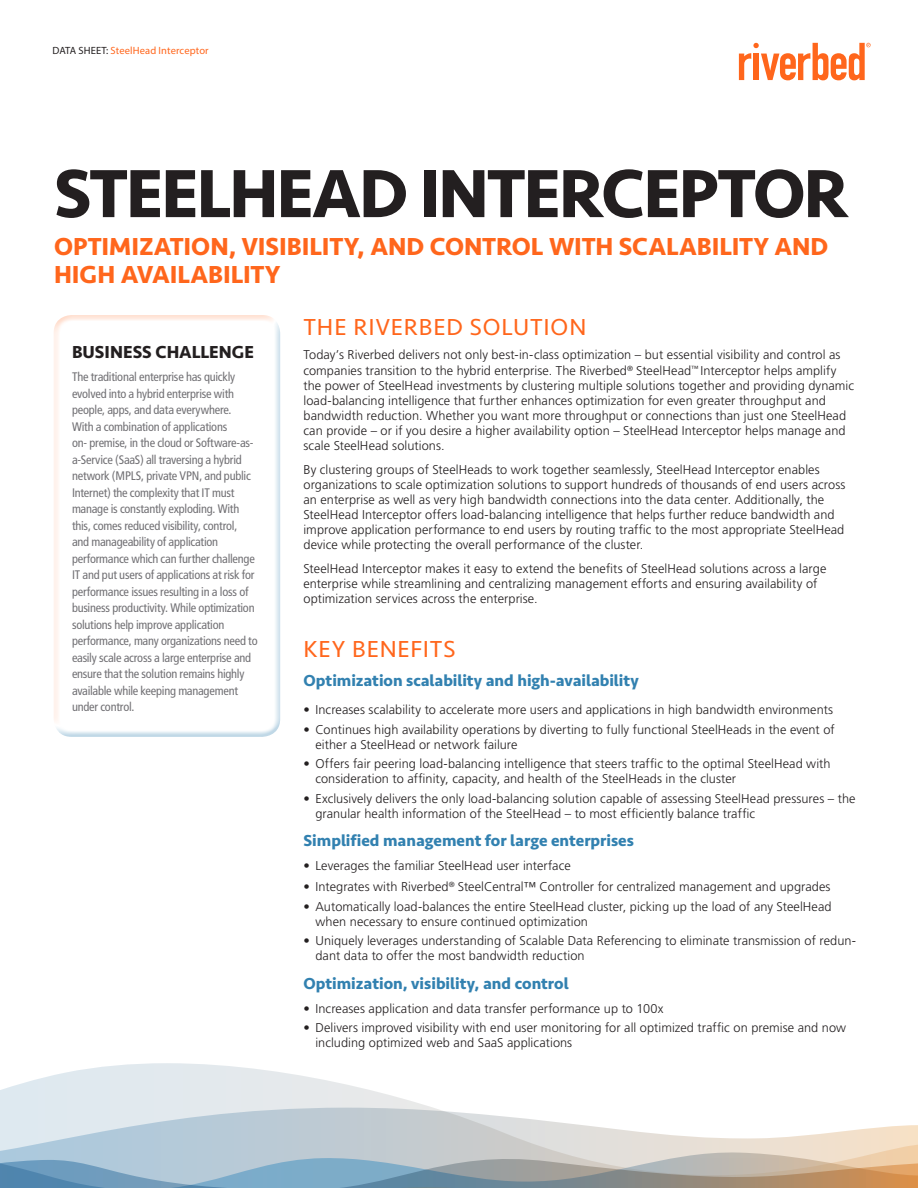
<style>
.page{position:relative;width:918px;height:1188px;background:#fff}
.page>*{position:absolute;margin:0;border:0;box-sizing:border-box;transform-origin:0 0}
.Headline{font:700 70.5px "Seravek Basic";letter-spacing:-.03em;color:#231f20}
.Subhead_Level1{font:700 25.5px/28.5px "Seravek Basic";color:#ff661c}
.Subhead_Level2{font:24px "Seravek Basic";letter-spacing:.035em;color:#ff661c}
.Headline_Sidebar{font:700 18px "Seravek Basic";color:#231f20}
.Subtitle_Bullet_Spac{font:700 16.5px "Seravek Basic";color:#3281b0}
.Subtitle_Level2{font:700 16.5px "Seravek Basic";color:#3281b0}
.t1{font:300 12.75px/15px "Frutiger";letter-spacing:.005em;color:#231f20}
.Sidebar_Text{font:condensed 12.3px/16.5px "Frutiger";letter-spacing:-.02em;color:#717074}
.t2{font:10.5px "Myriad Pro";letter-spacing:.01em;color:#ff661c}
.s1{color:#231f20}
</style>
<div class="page">
<svg style="left:0;top:1063px;width:433px;height:45px"></svg>
<svg style="left:0;top:1108px;width:918px;height:24px"></svg>
<svg style="left:0;top:1132px;width:918px;height:26px;background:#d0d4d4"></svg>
<svg style="left:0;top:1158px;width:918px;height:30px;background:#9aa7ab"></svg>
<svg style="left:739px;top:43px;width:132px;height:37px"></svg>
<p class="t2" style="left:52px;top:44px;width:158px"><span class="s1">DATA SHEET:</span> SteelHead Interceptor</p>
<p class="Headline" style="left:54px;top:150px;width:796px">STEELHEAD INTERCEPTOR</p>
<p class="Subhead_Level1" style="left:54px;top:231px;width:776px">OPTIMIZATION, VISIBILITY, AND CONTROL WITH SCALABILITY AND<br>HIGH AVAILABILITY</p>
<p class="Subhead_Level2" style="left:303px;top:312px;width:284px">THE RIVERBED SOLUTION</p>
<p class="t1" style="left:303px;top:346px;width:539px;line-height:16.5px">Today’s Riverbed delivers not only best-in-class optimization – but essential visibility and control as companies transition to the hybrid enterprise. The Riverbed<sup>®</sup> SteelHead<sup>™</sup> Interceptor helps amplify</p>
<p class="t1" style="left:304px;top:378px;width:552px">the power of SteelHead investments by clustering multiple solutions together and providing dynamic load-balancing intelligence that further enhances optimization for even greater throughput and bandwidth reduction. Whether you want more throughput or connections than just one SteelHead can provide – or if you desire a higher availability option – SteelHead Interceptor helps manage and scale SteelHead solutions.</p>
<p class="t1" style="left:304px;top:462px;width:543px">By clustering groups of SteelHeads to work together seamlessly, SteelHead Interceptor enables organizations to scale optimization solutions to support hundreds of thousands of end users across an enterprise as well as very high bandwidth connections into the data center. Additionally, the SteelHead Interceptor offers load-balancing intelligence that helps further reduce bandwidth and improve application performance to end users by routing traffic to the most appropriate SteelHead device while protecting the overall performance of the cluster.</p>
<p class="t1" style="left:304px;top:561px;width:524px">SteelHead Interceptor makes it easy to extend the benefits of SteelHead solutions across a large enterprise while streamlining and centralizing management efforts and ensuring availability of optimization services across the enterprise.</p>
<p class="Subhead_Level2" style="left:304px;top:635px;width:154px">KEY BENEFITS</p>
<p class="Subtitle_Level2" style="left:304px;top:670px;width:337px">Optimization scalability and high-availability</p>
<p class="t1" style="left:304px;top:702px;width:531px">• Increases scalability to accelerate more users and applications in high bandwidth environments</p>
<p class="t1" style="left:316px;top:722px;width:521px;text-indent:-12px">• Continues high availability operations by diverting to fully functional SteelHeads in the event of either a SteelHead or network failure</p>
<p class="t1" style="left:316px;top:756px;width:517px;text-indent:-12px">• Offers fair peering load-balancing intelligence that steers traffic to the optimal SteelHead with consideration to affinity, capacity, and health of the SteelHeads in the cluster</p>
<p class="t1" style="left:316px;top:791px;width:542px;text-indent:-12px">• Exclusively delivers the only load-balancing solution capable of assessing SteelHead pressures – the granular health information of the SteelHead – to most efficiently balance traffic</p>
<p class="Subtitle_Bullet_Spac" style="left:304px;top:830px;width:332px">Simplified management for large enterprises</p>
<p class="t1" style="left:304px;top:858px;width:269px">• Leverages the familiar SteelHead user interface</p>
<p class="t1" style="left:304px;top:879px;width:529px">• Integrates with Riverbed<sup>®</sup> SteelCentral™ Controller for centralized management and upgrades</p>
<p class="t1" style="left:316px;top:899px;width:518px;text-indent:-12px">• Automatically load-balances the entire SteelHead cluster, picking up the load of any SteelHead when necessary to ensure continued optimization</p>
<p class="t1" style="left:316px;top:933px;width:542px;text-indent:-12px">• Uniquely leverages understanding of Scalable Data Referencing to eliminate transmission of redun&shy;dant data to offer the most bandwidth reduction</p>
<p class="Subtitle_Bullet_Spac" style="left:304px;top:973px;width:267px">Optimization, visibility, and control</p>
<p class="t1" style="left:304px;top:1001px;width:362px">• Increases application and data transfer performance up to 100x</p>
<p class="t1" style="left:316px;top:1020px;width:532px;text-indent:-12px">• Delivers improved visibility with end user monitoring for all optimized traffic on premise and now including optimized web and SaaS applications</p>
<p class="Headline_Sidebar" style="left:72px;top:341px;width:184px">BUSINESS CHALLENGE</p>
<p class="Sidebar_Text" style="left:72px;top:369px;width:187px">The traditional enterprise has quickly evolved into a hybrid enterprise with people, apps, and data everywhere.<br>With a combination of applications<br>on- premise, in the cloud or Software-as&shy;a-Service (SaaS) all traversing a hybrid network (MPLS, private VPN, and public Internet) the complexity that IT must manage is constantly exploding. With this, comes reduced visibility, control,<br>and manageability of application performance which can further challenge IT and put users of applications at risk for performance issues resulting in a loss of business productivity. While optimization solutions help improve application performance, many organizations need to easily scale across a large enterprise and ensure that the solution remains highly available while keeping management under control.</p>
</div>
